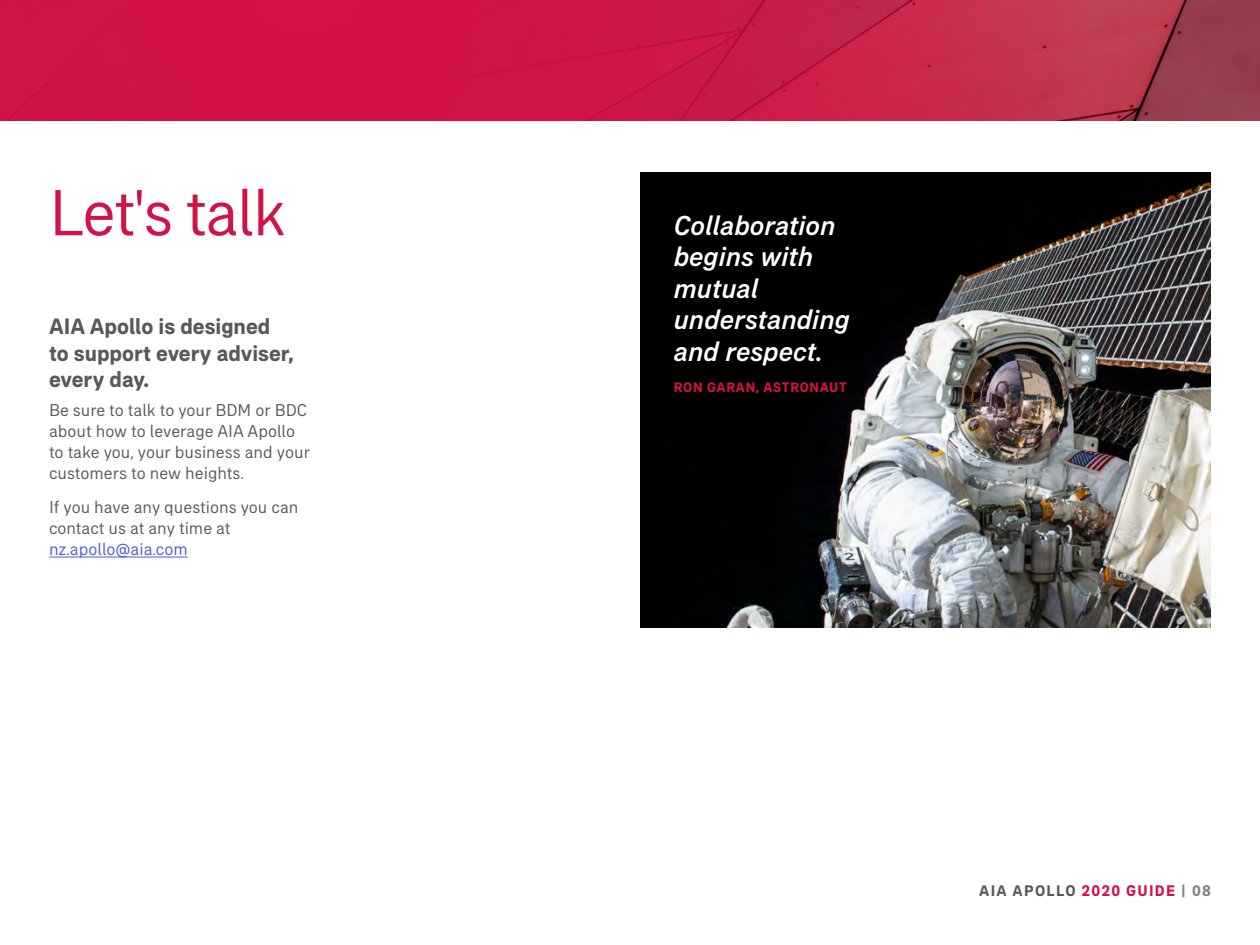
<style>
.page{position:relative;width:1260px;height:945px;background:#fff}
.page>*{position:absolute;margin:0;border:0;box-sizing:border-box;transform-origin:0 0}
.t1{font:66.5px "AIA Everest";letter-spacing:-.025em;color:#d31245}
.t2{font:italic 500 28px/31.5px "AIA Everest";color:#fff}
.t3{font:700 22.75px/26.2px "AIA Everest";color:#58595b}
.t4{font:17.5px/21px "AIA Everest";color:#58595b}
.t5{font:17.5px "AIA Everest";color:#4f5cd6}
.t6{font:700 15.75px "AIA Everest";letter-spacing:.08em;color:#58595b}
.t7{font:700 14px "AIA Everest";letter-spacing:.05em;color:#d31245}
.s1{color:#d31245}
.s2{color:#828284}
</style>
<div class="page">
<img style="left:1093px;top:0;width:167px;height:121px">
<svg style="left:0;top:0;width:1093px;height:121px;background:#cc1a47"></svg>
<img style="left:640px;top:173px;width:571px;height:455px">
<hr style="left:49px;top:557px;width:139px;height:1px;background:#4f5cd6">
<h1 class="t1" style="left:49px;top:175px;width:238px">Let's talk</h1>
<h3 class="t3" style="left:49px;top:313px;width:246px">AIA Apollo is designed to support every adviser, every day.</h3>
<p class="t4" style="left:49px;top:400px;width:262px">Be sure to talk to your BDM or BDC about how to leverage AIA Apollo to take you, your business and your customers to new heights.</p>
<p class="t4" style="left:49px;top:496px;width:251px">If you have any questions you can contact us at any time at</p>
<p class="t5" style="left:49px;top:539px;width:140px">nz.apollo@aia.com</p>
<h2 class="t2" style="left:674px;top:209px;width:178px">Collaboration begins with mutual understanding and respect.</h2>
<p class="t7" style="left:674px;top:379px;width:175px">RON GARAN, ASTRONAUT</p>
<p class="t6" style="left:979px;top:881px;width:233px">AIA APOLLO <span class="s1">2020 GUIDE</span> <span class="s2">| 08</span></p>
</div>
